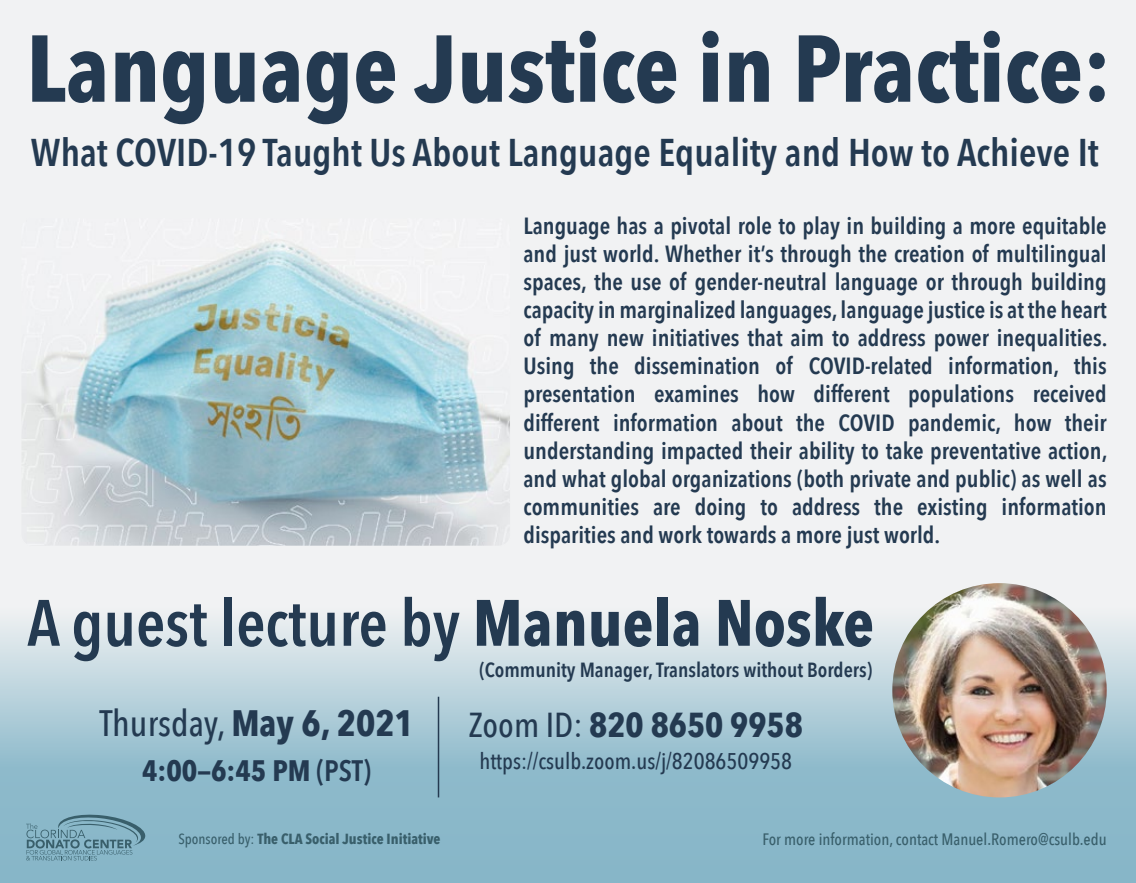
<style>
.page{position:relative;width:1136px;height:883px;background:#f1f2f3}
.page>*{position:absolute;margin:0;border:0;box-sizing:border-box;transform-origin:0 0}
.t1{font:700 93.75px "Avenir Next Condensed";color:#243a51}
.t2{font:600 64.65px "Avenir Next Condensed";color:#243a51}
.t3{font:600 38.55px "Avenir Next Condensed";color:#243a51}
.t4{font:500 36.6px "Avenir Next Condensed";color:#243a51}
.t5{font:700 34.65px "Avenir Next Condensed";color:#243a51}
.t6{font:700 29.55px "Avenir Next Condensed";color:#243a51}
.t7{font:600 23.4px/28px "Avenir Next Condensed";color:#243a51;text-align:justify}
.t8{font:500 22.65px "Avenir Next Condensed";color:#243a51}
.t9{font:600 20.4px "Avenir Next Condensed";color:#243a51}
.t10{font:500 16.5px "Avenir Next Condensed";color:#395f6b}
.t11{font:700 14.7px "Avenir Next Condensed";color:#395f6b}
.s1{font-weight:700}
.s2{font-weight:500}
.s3{font-weight:600}
</style>
<div class="page">
<svg style="left:0;top:583px;width:1136px;height:300px"></svg>
<img style="left:23px;top:241px;width:485px;height:303px">
<div style="left:20px;top:217px;width:491px;height:330px;border:2px solid #f1f2f3;border-radius:12px"></div>
<img style="left:892px;top:583px;width:214px;height:214px;border-radius:107px">
<hr style="left:438px;top:697px;width:1px;height:100px;background:#243a51">
<svg style="left:26px;top:813px;width:120px;height:47px;background:#77a3b4"></svg>
<h1 class="t1" style="left:26px;top:11px;width:1086px">Language Justice in Practice:</h1>
<h3 class="t3" style="left:31px;top:119px;width:1069px">What COVID-19 Taught Us About Language Equality and How to Achieve It</h3>
<p class="t7" style="left:523px;top:211px;width:585px">Language has a pivotal role to play in building a more equitable and just world. Whether it’s through the creation of multilingual spaces, the use of gender-neutral language or through building capacity in marginalized languages, language justice is at the heart of many new initiatives that aim to address power inequalities.<br>Using the dissemination of COVID-related information, this presentation examines how different populations received different information about the COVID pandemic, how their understanding impacted their ability to take preventative action, and what global organizations (both private and public) as well as communities are doing to address the existing information disparities and work towards a more just world.</p>
<h2 class="t2" style="left:27px;top:567px;width:848px">A guest lecture by <span class="s1">Manuela Noske</span></h2>
<p class="t9" style="left:479px;top:652px;width:394px">(Community Manager, Translators without Borders)</p>
<h3 class="t5" style="left:469px;top:704px;width:336px"><span class="s2">Zoom ID:</span> 820 8650 9958</h3>
<p class="t8" style="left:479px;top:747px;width:314px">https://csulb.zoom.us/j/82086509958</p>
<h3 class="t4" style="left:99px;top:701px;width:316px">Thursday, <span class="s1">May 6, 2021</span></h3>
<p class="t6" style="left:142px;top:752px;width:230px">4:00—6:45 PM <span class="s3">(PST)</span></p>
<p class="t11" style="left:178px;top:830px;width:264px"><span class="s2">Sponsored by:</span> The CLA Social Justice Initiative</p>
<p class="t10" style="left:762px;top:829px;width:346px">For more information, contact Manuel.Romero@csulb.edu</p>
</div>
